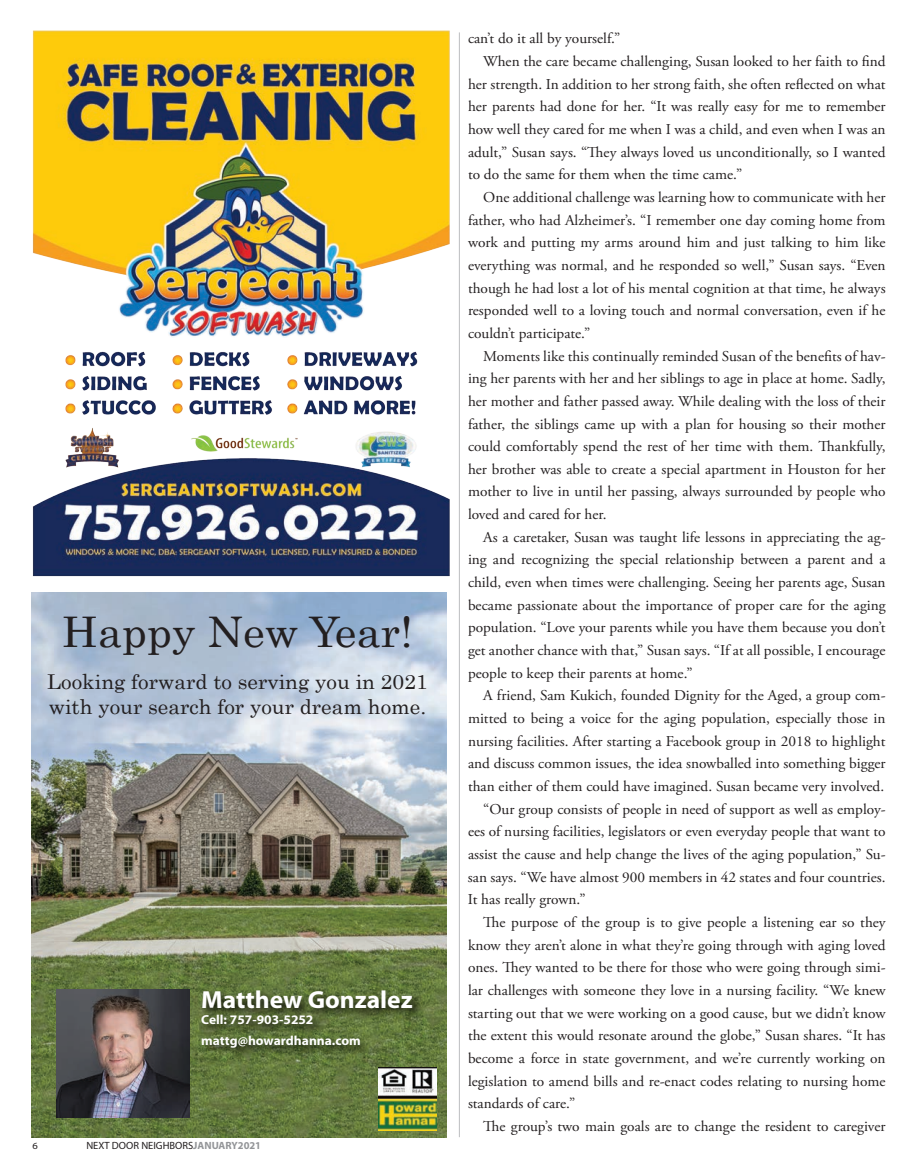
<style>
.page{position:relative;width:918px;height:1175px;background:#fff}
.page>*{position:absolute;margin:0;border:0;box-sizing:border-box;transform-origin:0 0}
.t1{font:42.15px "Century";color:#231f20}
.t2{font:700 24.75px "Myriad Pro";color:#fff}
.t3{font:20.4px/24.5px "Century";color:#231f20}
.t4{font:15px "Adobe Garamond Pro";color:#231f20}
.t5{font:700 13.05px/21px "Myriad Pro";color:#fff}
.t6{font:10.5px "Myriad Pro";color:#231f20}
.t7{font:9.45px "Myriad Pro";color:#231f20;scale:1.11 1}
.s1{font-weight:700;color:#939598}
</style>
<div class="page">
<img style="left:32px;top:30px;width:418px;height:547px">
<img style="left:31px;top:592px;width:416px;height:545px">
<img style="left:57px;top:989px;width:133px;height:128px">
<svg style="left:199px;top:988px;width:225px;height:71px;background:#546634"></svg>
<img style="left:379px;top:1067px;width:58px;height:63px">
<hr style="left:459px;top:32px;width:1px;height:1105px;background:#bcbdc0">
<h1 class="t1" style="left:62px;top:596px;width:353px">Happy New Year!</h1>
<h3 class="t3" style="left:47px;top:668px;width:382px">Looking forward to serving you in 2021 with your search for your dream home.</h3>
<h2 class="t2" style="left:201px;top:983px;width:213px">Matthew Gonzalez</h2>
<p class="t5" style="left:201px;top:1008px;width:161px">Cell: 757-903-5252 mattg@howardhanna.com</p>
<p class="t7" style="left:32px;top:1140px;width:6px">6</p>
<p class="t6" style="left:86px;top:1139px;width:176px">NEXT DOOR NEIGHBORS<span class="s1">JANUARY2021</span></p>
<p class="t4" style="left:468px;top:30px;width:154px">can’t do it all by yourself.”</p>
<p class="t4" style="left:483px;top:52px;width:404px">When the care became challenging, Susan looked to her faith to find</p>
<p class="t4" style="left:468px;top:75px;width:419px">her strength. In addition to her strong faith, she often reflected on what</p>
<p class="t4" style="left:468px;top:97px;width:419px">her parents had done for her. “It was really easy for me to remember</p>
<p class="t4" style="left:468px;top:120px;width:419px">how well they cared for me when I was a child, and even when I was an</p>
<p class="t4" style="left:468px;top:143px;width:419px">adult,” Susan says. “They always loved us unconditionally, so I wanted</p>
<p class="t4" style="left:468px;top:165px;width:276px">to do the same for them when the time came.”</p>
<p class="t4" style="left:483px;top:188px;width:404px">One additional challenge was learning how to communicate with her</p>
<p class="t4" style="left:468px;top:211px;width:419px">father, who had Alzheimer’s. “I remember one day coming home from</p>
<p class="t4" style="left:468px;top:233px;width:419px">work and putting my arms around him and just talking to him like</p>
<p class="t4" style="left:468px;top:256px;width:419px">everything was normal, and he responded so well,” Susan says. “Even</p>
<p class="t4" style="left:468px;top:279px;width:419px">though he had lost a lot of his mental cognition at that time, he always</p>
<p class="t4" style="left:468px;top:301px;width:419px">responded well to a loving touch and normal conversation, even if he</p>
<p class="t4" style="left:468px;top:324px;width:124px">couldn’t participate.”</p>
<p class="t4" style="left:483px;top:347px;width:404px">Moments like this continually reminded Susan of the benefits of hav-</p>
<p class="t4" style="left:468px;top:369px;width:419px">ing her parents with her and her siblings to age in place at home. Sadly,</p>
<p class="t4" style="left:468px;top:392px;width:419px">her mother and father passed away. While dealing with the loss of their</p>
<p class="t4" style="left:468px;top:415px;width:419px">father, the siblings came up with a plan for housing so their mother</p>
<p class="t4" style="left:468px;top:437px;width:419px">could comfortably spend the rest of her time with them. Thankfully,</p>
<p class="t4" style="left:468px;top:460px;width:419px">her brother was able to create a special apartment in Houston for her</p>
<p class="t4" style="left:468px;top:483px;width:419px">mother to live in until her passing, always surrounded by people who</p>
<p class="t4" style="left:468px;top:505px;width:140px">loved and cared for her.</p>
<p class="t4" style="left:483px;top:528px;width:404px">As a caretaker, Susan was taught life lessons in appreciating the ag-</p>
<p class="t4" style="left:468px;top:550px;width:419px">ing and recognizing the special relationship between a parent and a</p>
<p class="t4" style="left:468px;top:573px;width:419px">child, even when times were challenging. Seeing her parents age, Susan</p>
<p class="t4" style="left:468px;top:596px;width:419px">became passionate about the importance of proper care for the aging</p>
<p class="t4" style="left:468px;top:618px;width:419px">population. “Love your parents while you have them because you don’t</p>
<p class="t4" style="left:468px;top:641px;width:419px">get another chance with that,” Susan says. “If at all possible, I encourage</p>
<p class="t4" style="left:468px;top:664px;width:226px">people to keep their parents at home.”</p>
<p class="t4" style="left:483px;top:686px;width:404px">A friend, Sam Kukich, founded Dignity for the Aged, a group com-</p>
<p class="t4" style="left:468px;top:709px;width:419px">mitted to being a voice for the aging population, especially those in</p>
<p class="t4" style="left:468px;top:732px;width:419px">nursing facilities. After starting a Facebook group in 2018 to highlight</p>
<p class="t4" style="left:468px;top:754px;width:419px">and discuss common issues, the idea snowballed into something bigger</p>
<p class="t4" style="left:468px;top:777px;width:418px">than either of them could have imagined. Susan became very involved.</p>
<p class="t4" style="left:483px;top:800px;width:404px">“Our group consists of people in need of support as well as employ-</p>
<p class="t4" style="left:468px;top:822px;width:419px">ees of nursing facilities, legislators or even everyday people that want to</p>
<p class="t4" style="left:468px;top:845px;width:419px">assist the cause and help change the lives of the aging population,” Su-</p>
<p class="t4" style="left:468px;top:868px;width:419px">san says. “We have almost 900 members in 42 states and four countries.</p>
<p class="t4" style="left:468px;top:890px;width:119px">It has really grown.”</p>
<p class="t4" style="left:483px;top:913px;width:404px">The purpose of the group is to give people a listening ear so they</p>
<p class="t4" style="left:468px;top:936px;width:419px">know they aren’t alone in what they’re going through with aging loved</p>
<p class="t4" style="left:468px;top:958px;width:419px">ones. They wanted to be there for those who were going through simi-</p>
<p class="t4" style="left:468px;top:981px;width:419px">lar challenges with someone they love in a nursing facility. “We knew</p>
<p class="t4" style="left:468px;top:1003px;width:419px">starting out that we were working on a good cause, but we didn’t know</p>
<p class="t4" style="left:468px;top:1026px;width:419px">the extent this would resonate around the globe,” Susan shares. “It has</p>
<p class="t4" style="left:468px;top:1049px;width:419px">become a force in state government, and we’re currently working on</p>
<p class="t4" style="left:468px;top:1071px;width:419px">legislation to amend bills and re-enact codes relating to nursing home</p>
<p class="t4" style="left:468px;top:1094px;width:109px">standards of care.”</p>
<p class="t4" style="left:483px;top:1117px;width:404px">The group’s two main goals are to change the resident to caregiver</p>
</div>
